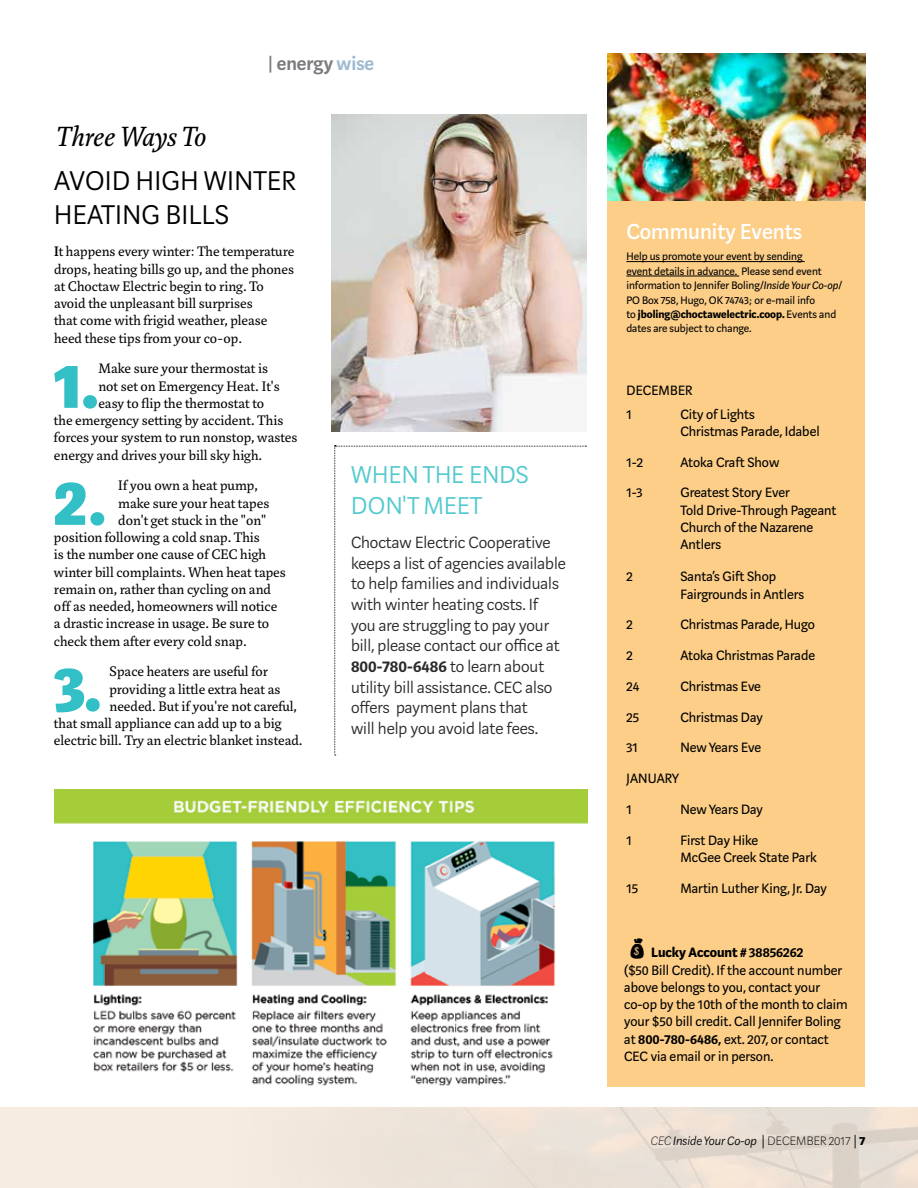
<style>
.page{position:relative;width:918px;height:1188px;background:#fff}
.page>*{position:absolute;margin:0;border:0;box-sizing:border-box;transform-origin:0 0}
.t1{font:900 70.2px "Marat Sans";color:#32bfc5}
.t2{font:300 30px/34.5px "Marat Sans";letter-spacing:.01em;color:#000}
.t3{font:italic 30px "Marat Pro";color:#000}
.t4{font:300 27px/31px "Marat Sans";letter-spacing:.01em;color:#32bfc5}
.t5{font:500 24px "Marat Sans";color:#fff}
.t6{font:600 21px "Marat Sans";color:#7b7c7f}
.t7{font:300 18px/20.7px "Marat Sans";color:#000}
.t8{font:15px/17.2px "Marat Pro";color:#000}
.t9{font:15px/17.2px "Marat Sans";color:#000}
.t10{font:italic 300 13.5px "Marat Sans";color:#000}
.t11{font:12px/14.4px "Marat Sans";color:#000}
.s1{color:#a0bad1}
.s2{font-weight:500}
.s3{font-weight:600}
.s4{font-style:italic}
.s5{font-weight:700}
.s6{font-weight:100}
.s7{font-family:"Minion Pro";font-weight:400;font-style:normal}
.s8{font-weight:100;font-style:normal}
.s9{font-weight:700;font-style:normal}
</style>
<div class="page">
<svg style="left:0;top:1107px;width:918px;height:81px;background:#eee4d8"></svg>
<div style="left:608px;top:105px;width:257px;height:982px;background:#fcce88"></div>
<hr style="left:626px;top:261px;width:179px;height:1px;background:#000">
<hr style="left:626px;top:276px;width:113px;height:1px;background:#000">
<img style="left:54px;top:790px;width:533px;height:296px">
<img style="left:608px;top:53px;width:257px;height:147px">
<img style="left:332px;top:115px;width:254px;height:316px">
<svg style="left:334px;top:445px;width:252px;height:311px"></svg>
<h2 class="t3" style="left:56px;top:120px;width:152px">Three Ways To</h2>
<h3 class="t6" style="left:268px;top:52px;width:108px">| energy <span class="s1">wise</span></h3>
<h2 class="t2" style="left:54px;top:164px;width:243px">AVOID HIGH WINTER<br>HEATING BILLS</h2>
<p class="t8" style="left:54px;top:243px;width:242px"><span class="s2">I</span>t happens every winter: The temperature drops, heating bills go up, and the phones at Choctaw Electric begin to ring. To avoid the unpleasant bill surprises<br>that come with frigid weather, please heed these tips from your co-op.</p>
<h1 class="t1" style="left:54px;top:348px;width:46px">1.</h1>
<p class="t8" style="left:98px;top:360px;width:171px">Make sure your thermostat is</p>
<p class="t8" style="left:98px;top:377px;width:183px">not set on Emergency Heat. It's</p>
<p class="t8" style="left:98px;top:395px;width:167px">easy to flip the thermostat to</p>
<p class="t8" style="left:54px;top:412px;width:231px">the emergency setting by accident. This</p>
<p class="t8" style="left:54px;top:429px;width:245px">forces your system to run nonstop, wastes</p>
<p class="t8" style="left:54px;top:446px;width:210px">energy and drives your bill sky high.</p>
<h1 class="t1" style="left:54px;top:465px;width:53px">2.</h1>
<p class="t8" style="left:118px;top:477px;width:141px">If you own a heat pump,</p>
<p class="t8" style="left:118px;top:494px;width:153px">make sure your heat tapes</p>
<p class="t8" style="left:118px;top:512px;width:149px">don't get stuck in the "on"</p>
<p class="t8" style="left:54px;top:529px;width:207px">position following a cold snap. This</p>
<p class="t8" style="left:54px;top:546px;width:214px">is the number one cause of CEC high</p>
<p class="t8" style="left:54px;top:563px;width:233px">winter bill complaints. When heat tapes</p>
<p class="t8" style="left:54px;top:581px;width:219px">remain on, rather than cycling on and</p>
<p class="t8" style="left:54px;top:598px;width:225px">off as needed, homeowners will notice</p>
<p class="t8" style="left:54px;top:615px;width:217px">a drastic increase in usage. Be sure to</p>
<p class="t8" style="left:54px;top:632px;width:194px">check them after every cold snap.</p>
<h1 class="t1" style="left:54px;top:651px;width:49px">3.</h1>
<p class="t8" style="left:110px;top:663px;width:160px">Space heaters are useful for</p>
<p class="t8" style="left:110px;top:680px;width:173px">providing a little extra heat as</p>
<p class="t8" style="left:110px;top:698px;width:189px">needed. But if you're not careful,</p>
<p class="t8" style="left:54px;top:715px;width:229px">that small appliance can add up to a big</p>
<p class="t8" style="left:54px;top:732px;width:250px">electric bill. Try an electric blanket instead.</p>
<h3 class="t4" style="left:351px;top:459px;width:179px">WHEN THE ENDS<br>DON'T MEET</h3>
<p class="t7" style="left:351px;top:532px;width:216px">Choctaw Electric Cooperative keeps a list of agencies available to help families and individuals with winter heating costs. If you are struggling to pay your bill, please contact our office at<br><span class="s3">800-780-6486</span> to learn about utility bill assistance. CEC also offers payment plans that<br>will help you avoid late fees.</p>
<h3 class="t5" style="left:626px;top:219px;width:177px">Community Events</h3>
<p class="t11" style="left:626px;top:250px;width:217px">Help us promote your event by sending<br>event details in advance. Please send event information to Jennifer Boling/<span class="s4">Inside Your Co-op</span>/ PO Box 758, Hugo, OK 74743; or e-mail info<br>to <span class="s5">jboling@choctawelectric.coop.</span> Events and dates are subject to change.</p>
<p class="t9" style="left:626px;top:378px;width:68px;line-height:24px">DECEMBER<br>1</p>
<p class="t9" style="left:680px;top:406px;width:141px">City of Lights<br>Christmas Parade, Idabel</p>
<p class="t9" style="left:626px;top:454px;width:18px">1-2</p>
<p class="t9" style="left:680px;top:454px;width:101px">Atoka Craft Show</p>
<p class="t9" style="left:626px;top:484px;width:18px">1-3</p>
<p class="t9" style="left:680px;top:484px;width:158px">Greatest Story Ever<br>Told Drive-Through Pageant<br>Church of the Nazarene<br>Antlers</p>
<p class="t9" style="left:626px;top:568px;width:8px">2</p>
<p class="t9" style="left:680px;top:567px;width:125px;line-height:18px">Santa’s Gift Shop<br>Fairgrounds in Antlers</p>
<p class="t9" style="left:626px;top:616px;width:8px">2</p>
<p class="t9" style="left:680px;top:616px;width:136px">Christmas Parade, Hugo</p>
<p class="t9" style="left:626px;top:647px;width:8px">2</p>
<p class="t9" style="left:680px;top:647px;width:136px">Atoka Christmas Parade</p>
<p class="t9" style="left:626px;top:678px;width:14px">24</p>
<p class="t9" style="left:680px;top:678px;width:82px">Christmas Eve</p>
<p class="t9" style="left:626px;top:709px;width:14px">25</p>
<p class="t9" style="left:680px;top:709px;width:84px">Christmas Day</p>
<p class="t9" style="left:626px;top:739px;width:13px">31</p>
<p class="t9" style="left:680px;top:739px;width:82px">New Years Eve</p>
<p class="t9" style="left:626px;top:763px;width:54px;line-height:30.8px">JANUARY<br>1</p>
<p class="t9" style="left:680px;top:801px;width:84px">New Years Day</p>
<p class="t9" style="left:626px;top:832px;width:7px">1</p>
<p class="t9" style="left:680px;top:832px;width:138px">First Day Hike<br>McGee Creek State Park</p>
<p class="t9" style="left:626px;top:880px;width:13px">15</p>
<p class="t9" style="left:680px;top:880px;width:148px">Martin Luther King, Jr. Day</p>
<p class="t9" style="left:624px;top:944px;width:225px;text-indent:27px"><span class="s5">Lucky Account #</span> <span class="s3">38856262<br></span>($50 Bill Credit). If the account number above belongs to you, contact your co-op by the 10th of the month to claim your $50 bill credit. Call Jennifer Boling at <span class="s3">800-780-6486,</span> ext. 207, or contact CEC via email or in person.</p>
<p class="t10" style="left:651px;top:1133px;width:216px"><span class="s6">CEC</span> Inside Your Co-op <span class="s7">|</span> <span class="s8">DECEMBER</span> <span class="s8">2017</span> <span class="s7">|</span> <span class="s9">7</span></p>
</div>
